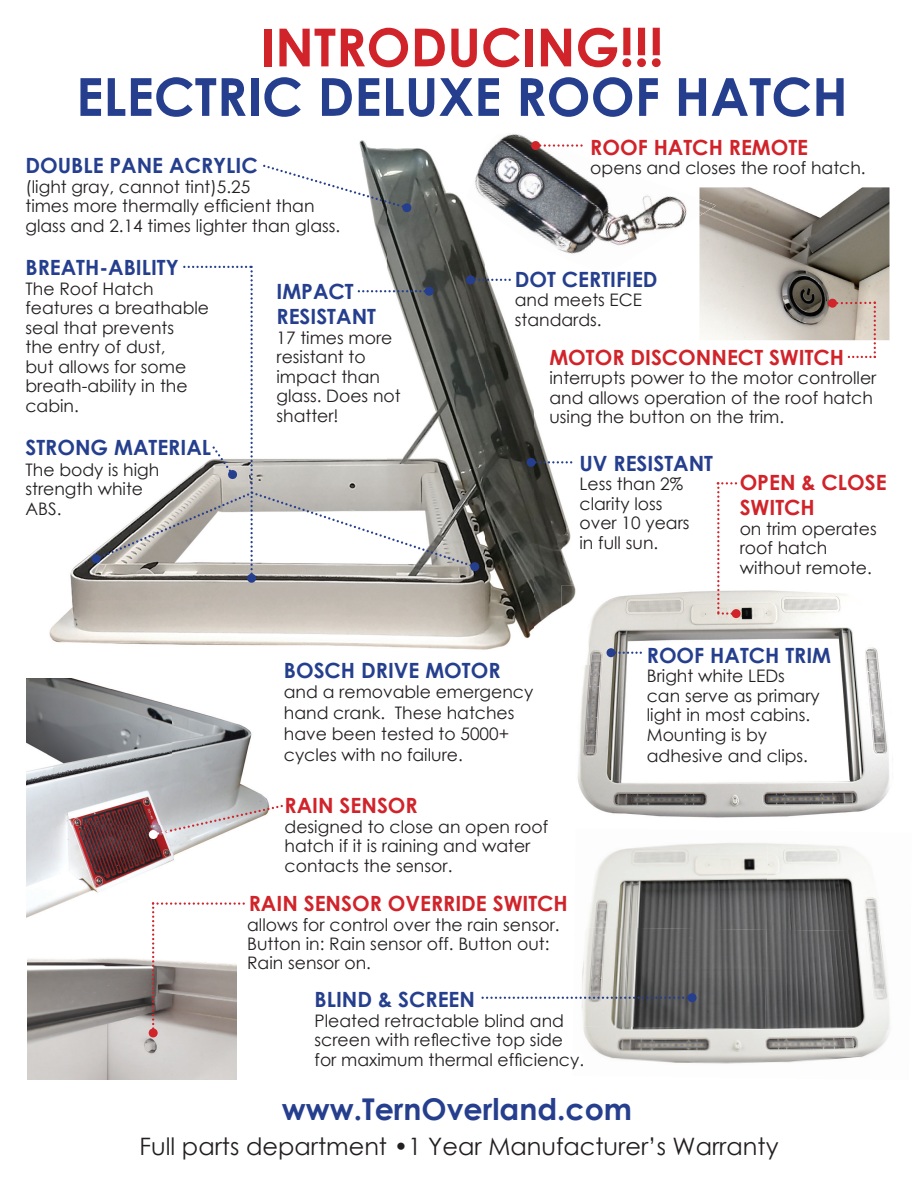
<style>
.page{position:relative;width:918px;height:1188px;background:#fff}
.page>*{position:absolute;margin:0;border:0;box-sizing:border-box;transform-origin:0 0}
.t1{font:700 52.5px "Century Gothic";color:#253f8e}
.t2{font:700 52.5px "Century Gothic";color:#d1232a}
.t3{font:700 30px "Century Gothic";color:#253f8e}
.t4{font:24px "Century Gothic";color:#231f20}
.t5{font:700 21px/25.2px "Century Gothic";color:#253f8e}
.t6{font:700 21px/25.2px "Century Gothic";color:#d1232a}
.t7{font:700 21px "Century Gothic";color:#25408f}
.t8{font:17.25px/19.5px "Century Gothic";color:#231f20}
</style>
<div class="page">
<img style="left:27px;top:958px;width:209px;height:121px">
<img style="left:49px;top:140px;width:437px;height:510px">
<img style="left:486px;top:339px;width:49px;height:311px">
<img style="left:535px;top:419px;width:39px;height:207px">
<svg style="left:263px;top:165px;width:149px;height:48px"></svg>
<div style="left:247px;top:574px;width:9px;height:9px;background:#253f8e;border-radius:50%"></div>
<img style="left:588px;top:843px;width:178px;height:84px">
<img style="left:766px;top:843px;width:114px;height:87px">
<img style="left:575px;top:927px;width:192px;height:99px">
<img style="left:765px;top:930px;width:125px;height:96px">
<img style="left:583px;top:1026px;width:307px;height:38px">
<svg style="left:482px;top:997px;width:206px;height:2px"></svg>
<div style="left:688px;top:993px;width:9px;height:9px;background:#253f8e;border-radius:50%"></div>
<img style="left:577px;top:590px;width:313px;height:228px">
<img style="left:562px;top:585px;width:28px;height:80px">
<svg style="left:616px;top:652px;width:26px;height:2px"></svg>
<div style="left:607px;top:648px;width:9px;height:9px;background:#253f8e;border-radius:50%"></div>
<svg style="left:536px;top:461px;width:36px;height:2px"></svg>
<div style="left:527px;top:458px;width:9px;height:9px;background:#253f8e;border-radius:50%"></div>
<svg style="left:95px;top:266px;width:416px;height:313px"></svg>
<div style="left:470px;top:562px;width:9px;height:9px;background:#253f8e;border-radius:50%"></div>
<div style="left:92px;top:554px;width:9px;height:9px;background:#253f8e;border-radius:50%"></div>
<img style="left:699px;top:187px;width:191px;height:153px">
<img style="left:27px;top:678px;width:242px;height:240px">
<img style="left:466px;top:134px;width:221px;height:137px">
<img style="left:699px;top:199px;width:17px;height:17px">
<svg style="left:148px;top:805px;width:135px;height:34px"></svg>
<svg style="left:540px;top:144px;width:43px;height:3px"></svg>
<div style="left:531px;top:141px;width:9px;height:9px;background:#d1232a;border-radius:50%"></div>
<div style="left:828px;top:299px;width:9px;height:9px;background:#d1232a;border-radius:50%"></div>
<svg style="left:831px;top:302px;width:45px;height:56px"></svg>
<div style="left:732px;top:609px;width:9px;height:9px;background:#d1232a;border-radius:50%"></div>
<svg style="left:717px;top:482px;width:20px;height:133px"></svg>
<svg style="left:152px;top:902px;width:93px;height:132px"></svg>
<div style="left:149px;top:1028px;width:9px;height:9px;background:#d1232a;border-radius:50%"></div>
<h1 class="t2" style="left:260px;top:14px;width:405px">INTRODUCING!!!</h1>
<h1 class="t1" style="left:76px;top:63px;width:773px">ELECTRIC DELUXE ROOF HATCH</h1>
<p class="t5" style="left:25px;top:152px;width:234px">DOUBLE PANE ACRYLIC</p>
<p class="t8" style="left:25px;top:176px;width:316px">(light gray, cannot tint)5.25<br>times more thermally efficient than glass and 2.14 times lighter than glass.</p>
<p class="t5" style="left:25px;top:254px;width:155px">BREATH-ABILITY</p>
<p class="t8" style="left:25px;top:278px;width:185px">The Roof Hatch features a breathable seal that prevents<br>the entry of dust,<br>but allows for some breath-ability in the cabin.</p>
<p class="t5" style="left:25px;top:434px;width:187px">STRONG MATERIAL</p>
<p class="t8" style="left:25px;top:459px;width:135px">The body is high strength white<br>ABS.</p>
<p class="t5" style="left:277px;top:278px;width:101px">IMPACT<br>RESISTANT</p>
<p class="t8" style="left:277px;top:327px;width:126px">17 times more resistant to impact than glass. Does not shatter!</p>
<p class="t6" style="left:590px;top:134px;width:219px">ROOF HATCH REMOTE</p>
<p class="t8" style="left:590px;top:158px;width:277px">opens and closes the roof hatch.</p>
<p class="t5" style="left:515px;top:266px;width:144px">DOT CE IFIED</p>
<p class="t8" style="left:515px;top:290px;width:129px">and meets ECE standards.</p>
<p class="t7" style="left:589px;top:266px;width:23px">RT</p>
<p class="t6" style="left:549px;top:344px;width:296px">MOTOR DISCONNECT SWITCH</p>
<p class="t8" style="left:549px;top:368px;width:329px">interrupts power to the motor controller and allows operation of the roof hatch using the button on the trim.</p>
<p class="t5" style="left:580px;top:450px;width:135px">UV RESISTANT</p>
<p class="t8" style="left:580px;top:474px;width:112px">Less than 2% clarity loss over 10 years in full sun.</p>
<p class="t6" style="left:740px;top:469px;width:148px">OPEN &amp; CLOSE<br>SWITCH</p>
<p class="t8" style="left:740px;top:518px;width:139px">on trim operates roof hatch without remote.</p>
<p class="t5" style="left:284px;top:657px;width:218px">BOSCH DRIVE MOTOR</p>
<p class="t8" style="left:284px;top:681px;width:251px;line-height:20.7px">and a removable emergency hand crank. These hatches have been tested to 5000+ cycles with no failure.</p>
<p class="t6" style="left:285px;top:792px;width:135px">RAIN SENSOR</p>
<p class="t8" style="left:285px;top:816px;width:265px">designed to close an open roof hatch if it is raining and water contacts the sensor.</p>
<p class="t6" style="left:249px;top:890px;width:321px">RAIN SENSOR OVERRIDE SWITCH</p>
<p class="t8" style="left:247px;top:914px;width:314px">allows for control over the rain sensor.<br>Button in: Rain sensor off. Button out:<br>Rain sensor on.</p>
<p class="t5" style="left:315px;top:987px;width:162px">BLIND &amp; SCREEN</p>
<p class="t8" style="left:315px;top:1010px;width:271px">Pleated retractable blind and screen with reflective top side for maximum thermal efficiency.</p>
<h2 class="t3" style="left:282px;top:1090px;width:352px">www.TernOverland.com</h2>
<p class="t5" style="left:647px;top:642px;width:186px">ROOF HATCH TRIM</p>
<p class="t8" style="left:647px;top:666px;width:174px">Bright white LEDs can serve as primary light in most cabins.<br>Mounting is by</p>
<p class="t8" style="left:647px;top:746px;width:163px">adhesive and clips.</p>
<h3 class="t4" style="left:140px;top:1131px;width:641px">Full parts department •1 Year Manufacturer’s Warranty</h3>
</div>
